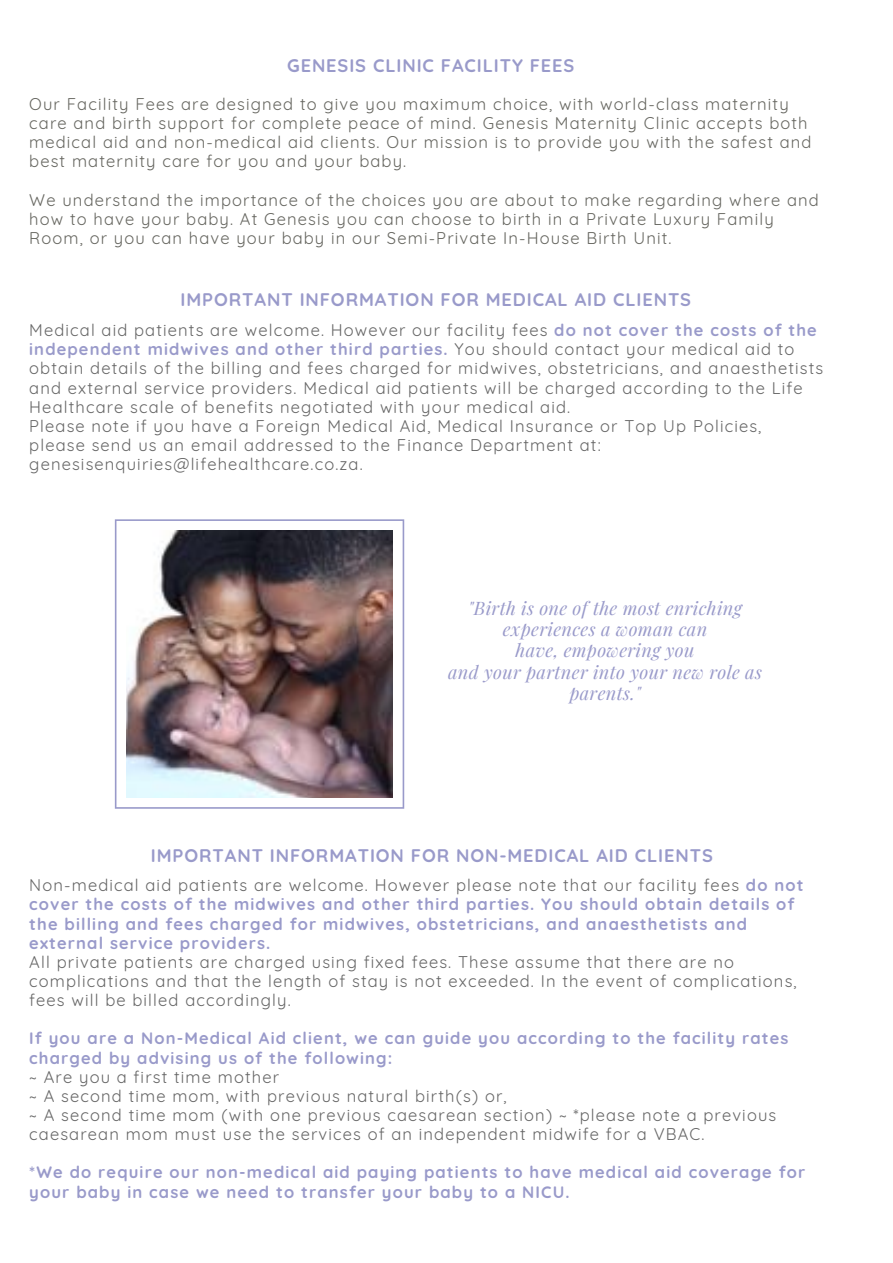
<style>
.page{position:relative;width:893px;height:1263px;background:#fff}
.page>*{position:absolute;margin:0;border:0;box-sizing:border-box;transform-origin:0 0}
.t1{font:700 18.15px "Quicksand";letter-spacing:.05em;color:#999aca}
.t2{font:italic 18.15px/21.5px "Playfair Display";letter-spacing:.02em;color:#999aca;text-align:center}
.t3{font:16.5px/19.2px "Quicksand";letter-spacing:.07em;color:#666}
.t4{font:700 16.5px/19.2px "Quicksand";letter-spacing:.07em;color:#999aca}
.t5{font:16.5px/19.2px "Quicksand";letter-spacing:.07em;color:#666660}
.s1{font-weight:700;color:#999aca}
.s2{font-weight:400;color:#666}
</style>
<div class="page">
<img style="left:115px;top:519px;width:289px;height:290px">
<p class="t1" style="left:287px;top:54px;width:289px">GENESIS CLINIC FACILITY FEES</p>
<p class="t5" style="left:29px;top:94px;width:784px">Our Facility Fees are designed to give you maximum choice, with world-class maternity care and birth support for complete peace of mind. Genesis Maternity Clinic accepts both medical aid and non-medical aid clients. Our mission is to provide you with the safest and best maternity care for you and your baby.</p>
<p class="t5" style="left:29px;top:190px;width:791px">We understand the importance of the choices you are about to make regarding where and how to have your baby. At Genesis you can choose to birth in a Private Luxury Family<br>Room, or you can have your baby in our Semi-Private In-House Birth Unit.</p>
<p class="t1" style="left:181px;top:288px;width:512px">IMPORTANT INFORMATION FOR MEDICAL AID CLIENTS</p>
<p class="t3" style="left:29px;top:320px;width:795px">Medical aid patients are welcome. However our facility fees <span class="s1">do not cover the costs of the independent midwives and other third parties.</span> You should contact your medical aid to obtain details of the billing and fees charged for midwives, obstetricians, and anaesthetists and external service providers. Medical aid patients will be charged according to the Life Healthcare scale of benefits negotiated with your medical aid.<br>Please note if you have a Foreign Medical Aid, Medical Insurance or Top Up Policies,<br>please send us an email addressed to the Finance Department at: genesisenquiries@lifehealthcare.co.za.</p>
<p class="t2" style="left:448px;top:596px;width:316px">"Birth is one of the most enriching experiences a woman can<br>have, empowering you<br>and your partner into your new role as parents."</p>
<p class="t1" style="left:151px;top:844px;width:563px">IMPORTANT INFORMATION FOR NON-MEDICAL AID CLIENTS</p>
<p class="t4" style="left:29px;top:875px;width:776px"><span class="s2">Non-medical aid patients are welcome. However please note that our facility fees</span> do not cover the costs of the midwives and other third parties. You should obtain details of the billing and fees charged for midwives, obstetricians, and anaesthetists and external service providers.</p>
<p class="t3" style="left:29px;top:952px;width:769px">All private patients are charged using fixed fees. These assume that there are no complications and that the length of stay is not exceeded. In the event of complications, fees will be billed accordingly.</p>
<p class="t4" style="left:29px;top:1029px;width:761px">If you are a Non-Medical Aid client, we can guide you according to the facility rates charged by advising us of the following:</p>
<p class="t3" style="left:29px;top:1067px;width:748px">~ Are you a first time mother<br>~ A second time mom, with previous natural birth(s) or,<br>~ A second time mom (with one previous caesarean section) ~ *please note a previous caesarean mom must use the services of an independent midwife for a VBAC.</p>
<p class="t4" style="left:29px;top:1163px;width:778px">*We do require our non-medical aid paying patients to have medical aid coverage for your baby in case we need to transfer your baby to a NICU.</p>
</div>
